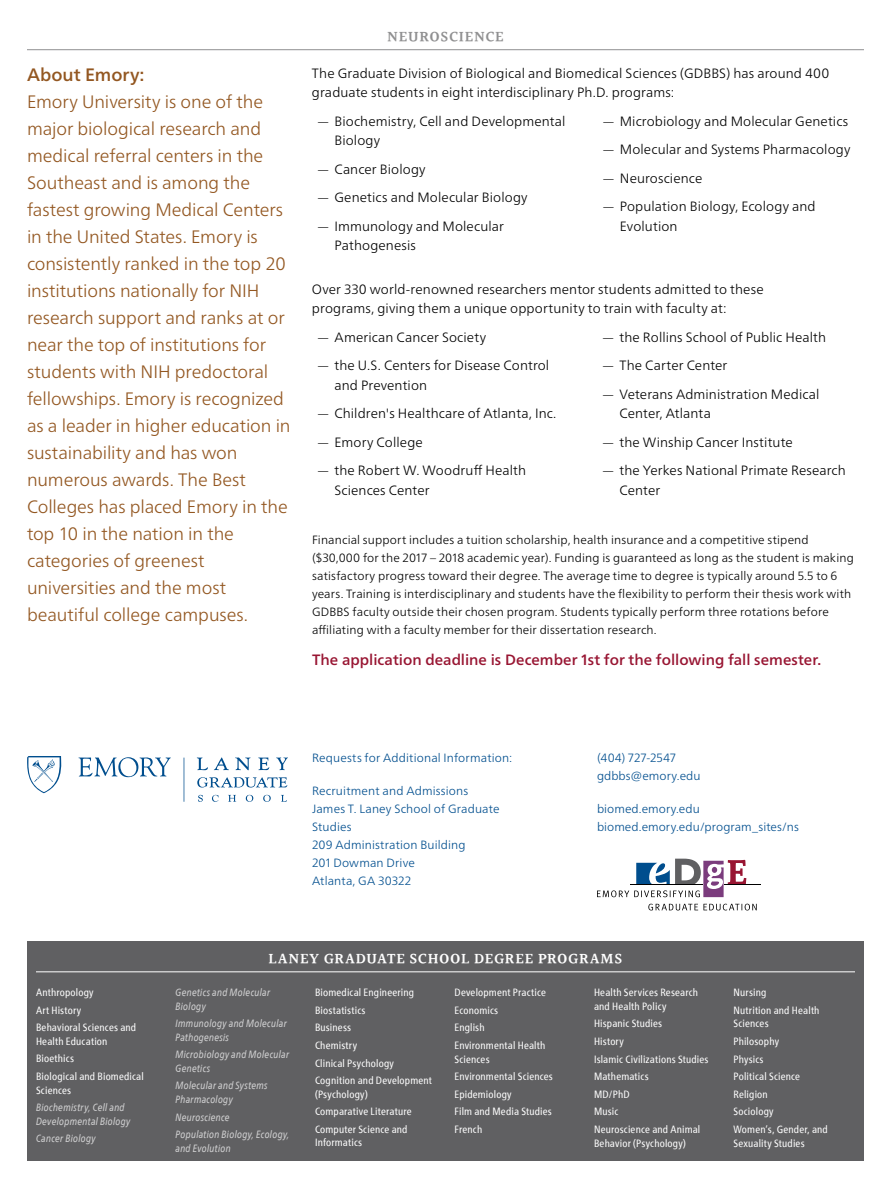
<style>
.page{position:relative;width:891px;height:1188px;background:#fff}
.page>*{position:absolute;margin:0;border:0;box-sizing:border-box;transform-origin:0 0}
.t1{font:300 18px/27px "Frutiger Neue LT Pro";letter-spacing:-.005em;color:#935721}
.t2{font:500 18px "Frutiger Neue LT Pro";color:#935721}
.t3{font:500 15px "Frutiger Neue LT Pro";color:#981532}
.t4{font:600 15px "Halant";letter-spacing:.05em;color:#fff}
.t5{font:600 15px "Halant";letter-spacing:.05em;color:#909091}
.t6{font:300 13.5px/19.5px "Frutiger Neue LT Pro";letter-spacing:.01em;color:#000}
.t7{font:300 12px/18px "Frutiger Neue LT Pro";letter-spacing:.01em;color:#000}
.callout{font:300 12px/18px "Frutiger Neue LT Pro";letter-spacing:.01em;color:#004e8e}
.t8{font:condensed 10.5px/17.7px "Frutiger Neue LT Pro";letter-spacing:.015em;color:#fff}
.t9{font:italic condensed 10.5px/13.5px "Frutiger Neue LT Pro";letter-spacing:.02em;color:#cfcfd0}
</style>
<div class="page">
<hr style="left:724px;top:884px;width:36px;height:1px;background:#000">
<svg style="left:648px;top:904px;width:109px;height:6px"></svg>
<svg style="left:597px;top:859px;width:149px;height:38px"></svg>
<hr style="left:27px;top:49px;width:837px;height:1px;background:#909091">
<div style="left:27px;top:941px;width:837px;height:220px;background:#606062"></div>
<hr style="left:36px;top:971px;width:819px;height:1px;background:#fff">
<svg style="left:27px;top:756px;width:261px;height:46px"></svg>
<h1 class="t2" style="left:27px;top:64px;width:119px">About Emory:</h1>
<p class="t1" style="left:27px;top:88px;width:265px">Emory University is one of the major biological research and medical referral centers in the<br>Southeast and is among the fastest growing Medical Centers in the United States. Emory is consistently ranked in the top 20 institutions nationally for NIH research support and ranks at or near the top of institutions for students with NIH predoctoral fellowships. Emory is recognized as a leader in higher education in sustainability and has won numerous awards. The Best<br>Colleges has placed Emory in the top 10 in the nation in the categories of greenest universities and the most beautiful college campuses.</p>
<p class="t5" style="left:387px;top:26px;width:118px">NEUROSCIENCE</p>
<p class="t6" style="left:312px;top:63px;width:519px">The Graduate Division of Biological and Biomedical Sciences (GDBBS) has around 400 graduate students in eight interdisciplinary Ph.D. programs:</p>
<p class="t6" style="left:334px;top:111px;width:233px;text-indent:-18px">— Biochemistry, Cell and Developmental<br>Biology</p>
<p class="t6" style="left:316px;top:159px;width:111px">— Cancer Biology</p>
<p class="t6" style="left:316px;top:188px;width:213px">— Genetics and Molecular Biology</p>
<p class="t6" style="left:334px;top:216px;width:171px;text-indent:-18px">— Immunology and Molecular<br>Pathogenesis</p>
<p class="t6" style="left:602px;top:111px;width:248px">— Microbiology and Molecular Genetics</p>
<p class="t6" style="left:602px;top:140px;width:250px">— Molecular and Systems Pharmacology</p>
<p class="t6" style="left:602px;top:168px;width:102px">— Neuroscience</p>
<p class="t6" style="left:620px;top:197px;width:197px;text-indent:-18px">— Population Biology, Ecology and<br>Evolution</p>
<p class="t6" style="left:312px;top:279px;width:453px">Over 330 world-renowned researchers mentor students admitted to these programs, giving them a unique opportunity to train with faculty at:</p>
<p class="t6" style="left:316px;top:327px;width:171px">— American Cancer Society</p>
<p class="t6" style="left:334px;top:356px;width:216px;text-indent:-18px">— the U.S. Centers for Disease Control and Prevention</p>
<p class="t6" style="left:316px;top:404px;width:241px">— Children's Healthcare of Atlanta, Inc.</p>
<p class="t6" style="left:316px;top:432px;width:108px">— Emory College</p>
<p class="t6" style="left:334px;top:461px;width:193px;text-indent:-18px">— the Robert W. Woodruff Health<br>Sciences Center</p>
<p class="t6" style="left:474px;top:461px;width:6px">f</p>
<p class="t6" style="left:601px;top:327px;width:226px">— the Rollins School of Public Health</p>
<p class="t6" style="left:601px;top:356px;width:127px">— The Carter Center</p>
<p class="t6" style="left:619px;top:384px;width:202px;text-indent:-18px">— Veterans Administration Medical<br>Center, Atlanta</p>
<p class="t6" style="left:601px;top:432px;width:193px">— the Winship Cancer Institute</p>
<p class="t6" style="left:619px;top:461px;width:228px;text-indent:-18px">— the Yerkes National Primate Research<br>Center</p>
<p class="t7" style="left:312px;top:531px;width:543px">Financial support includes a tuition scholarship, health insurance and a competitive stipend ($30,000 for the 2017 – 2018 academic year). Funding is guaranteed as long as the student is making satisfactory progress toward their degree. The average time to degree is typically around 5.5 to 6 years. Training is interdisciplinary and students have the flexibility to perform their thesis work with GDBBS faculty outside their chosen program. Students typically perform three rotations before affiliating with a faculty member for their dissertation research.</p>
<p class="t3" style="left:312px;top:651px;width:511px">The application deadline is December 1st for the following fall semester.</p>
<p class="t7" style="left:319px;top:621px;width:12px">f</p>
<p class="callout" style="left:312px;top:749px;width:202px">Requests for Additional Information:</p>
<p class="callout" style="left:312px;top:782px;width:189px">Recruitment and Admissions<br>James T. Laney School of Graduate<br>Studies<br>209 Administration Building<br>201 Dowman Drive<br>Atlanta, GA 30322</p>
<p class="callout" style="left:597px;top:749px;width:105px">(404) 727-2547 gdbbs@emory.edu</p>
<p class="callout" style="left:597px;top:800px;width:203px">biomed.emory.edu biomed.emory.edu/program_sites/ns</p>
<p class="t8" style="left:36px;top:983px;width:102px">Anthropology<br>Art History<br>Behavioral Sciences and</p>
<p class="t8" style="left:36px;top:1032px;width:109px">Health Education<br>Bioethics<br>Biological and Biomedical</p>
<p class="t8" style="left:36px;top:1081px;width:37px">Sciences</p>
<p class="t9" style="left:36px;top:1101px;width:96px">Biochemistry, Cell and<br>Developmental Biology</p>
<p class="t9" style="left:36px;top:1132px;width:61px">Cancer Biology</p>
<p class="t4" style="left:269px;top:948px;width:355px">LANEY GRADUATE SCHOOL DEGREE PROGRAMS</p>
<p class="t9" style="left:176px;top:986px;width:96px">Genetics and Molecular<br>Biology</p>
<p class="t9" style="left:176px;top:1017px;width:113px">Immunology and Molecular<br>Pathogenesis</p>
<p class="t9" style="left:176px;top:1048px;width:115px">Microbiology and Molecular<br>Genetics</p>
<p class="t9" style="left:176px;top:1079px;width:94px">Molecular and Systems<br>Pharmacology</p>
<p class="t9" style="left:176px;top:1108px;width:116px;line-height:17.7px">Neuroscience<br>Population Biology, Ecology,</p>
<p class="t9" style="left:176px;top:1141px;width:57px">and Evolution</p>
<p class="t8" style="left:315px;top:984px;width:119px">Biomedical Engineering<br>Biostatistics<br>Business<br>Chemistry<br>Clinical Psychology<br>Cognition and Development</p>
<p class="t8" style="left:315px;top:1085px;width:98px">(Psychology)<br>Comparative Literature<br>Computer Science and</p>
<p class="t8" style="left:315px;top:1134px;width:49px">Informatics</p>
<p class="t8" style="left:455px;top:984px;width:93px">Development Practice<br>Economics<br>English<br>Environmental Health</p>
<p class="t8" style="left:455px;top:1050px;width:100px">Sciences<br>Environmental Sciences<br>Epidemiology<br>Film and Media Studies<br>French</p>
<p class="t8" style="left:594px;top:986px;width:106px;line-height:13.5px">Health Services Research and Health Policy</p>
<p class="t8" style="left:594px;top:1015px;width:116px">Hispanic Studies<br>History<br>Islamic Civilizations Studies<br>Mathematics<br>MD/PhD<br>Music<br>Neuroscience and Animal</p>
<p class="t8" style="left:594px;top:1134px;width:93px">Behavior (Psychology)</p>
<p class="t8" style="left:734px;top:984px;width:88px">Nursing<br>Nutrition and Health</p>
<p class="t8" style="left:734px;top:1015px;width:96px">Sciences<br>Philosophy<br>Physics<br>Political Science<br>Religion<br>Sociology<br>Women’s, Gender, and</p>
<p class="t8" style="left:734px;top:1134px;width:73px">Sexuality Studies</p>
</div>
